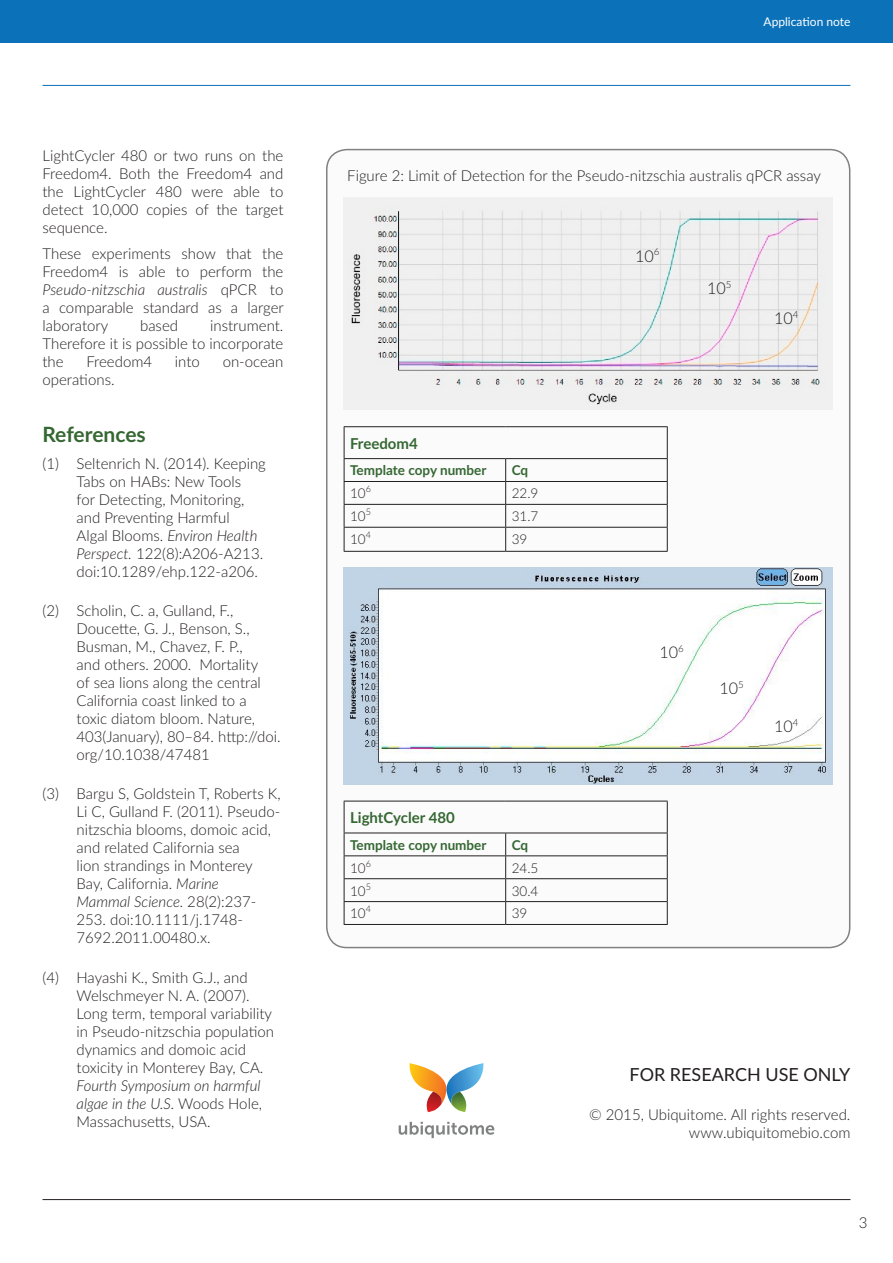
<style>
.page{position:relative;width:893px;height:1263px;background:#fff}
.page>*{position:absolute;margin:0;border:0;box-sizing:border-box;transform-origin:0 0}
.Heading_1{font:700 21px "Lato";letter-spacing:-.01em;color:#356732}
.t1{font:18px "Lato";color:#231f20}
.t2{font:300 16.2px "Lato";color:#231f20}
.Body{font:300 15px/18px "Lato";color:#231f20}
.t3{font:700 15px "Lato";color:#356732}
.t4{font:700 13.5px "Lato";color:#356732}
.t5{font:300 13.5px "Lato";color:#231f20}
.t6{font:12px "Lato";color:#fff}
.s1{font-style:italic}
</style>
<div class="page">
<div style="left:327px;top:150px;width:523px;height:797px;background:#fbfbfc;border-radius:20px"></div>
<div style="left:0;top:0;width:893px;height:43px;background:#0b72ba"></div>
<img style="left:344px;top:197px;width:489px;height:213px">
<img style="left:344px;top:568px;width:489px;height:217px">
<hr style="left:344px;top:426px;width:162px;height:1px;background:#231f20">
<hr style="left:344px;top:427px;width:1px;height:31px;background:#231f20">
<hr style="left:506px;top:426px;width:162px;height:1px;background:#231f20">
<hr style="left:667px;top:427px;width:1px;height:31px;background:#231f20">
<hr style="left:344px;top:458px;width:162px;height:1px;background:#231f20">
<hr style="left:506px;top:458px;width:162px;height:1px;background:#231f20">
<hr style="left:344px;top:481px;width:162px;height:1px;background:#231f20">
<hr style="left:506px;top:481px;width:162px;height:1px;background:#231f20">
<hr style="left:344px;top:504px;width:162px;height:1px;background:#231f20">
<hr style="left:506px;top:504px;width:162px;height:1px;background:#231f20">
<hr style="left:344px;top:527px;width:162px;height:1px;background:#231f20">
<svg style="left:344px;top:459px;width:1px;height:92px"></svg>
<hr style="left:506px;top:527px;width:162px;height:1px;background:#231f20">
<svg style="left:505px;top:459px;width:1px;height:92px"></svg>
<svg style="left:667px;top:459px;width:1px;height:92px"></svg>
<hr style="left:344px;top:551px;width:162px;height:1px;background:#231f20">
<hr style="left:506px;top:551px;width:162px;height:1px;background:#231f20">
<hr style="left:344px;top:801px;width:162px;height:1px;background:#231f20">
<hr style="left:344px;top:801px;width:1px;height:32px;background:#231f20">
<hr style="left:506px;top:801px;width:162px;height:1px;background:#231f20">
<hr style="left:667px;top:801px;width:1px;height:32px;background:#231f20">
<hr style="left:344px;top:833px;width:162px;height:1px;background:#231f20">
<hr style="left:506px;top:833px;width:162px;height:1px;background:#231f20">
<hr style="left:344px;top:855px;width:162px;height:1px;background:#231f20">
<hr style="left:506px;top:855px;width:162px;height:1px;background:#231f20">
<hr style="left:344px;top:878px;width:162px;height:1px;background:#231f20">
<hr style="left:506px;top:878px;width:162px;height:1px;background:#231f20">
<hr style="left:344px;top:901px;width:162px;height:1px;background:#231f20">
<svg style="left:344px;top:833px;width:1px;height:91px"></svg>
<hr style="left:506px;top:901px;width:162px;height:1px;background:#231f20">
<svg style="left:505px;top:833px;width:1px;height:91px"></svg>
<svg style="left:667px;top:833px;width:1px;height:91px"></svg>
<hr style="left:344px;top:924px;width:162px;height:1px;background:#231f20">
<hr style="left:506px;top:924px;width:162px;height:1px;background:#231f20">
<hr style="left:43px;top:1199px;width:807px;height:1px;background:#231f20">
<svg style="left:409px;top:1063px;width:75px;height:49px"></svg>
<svg style="left:399px;top:1122px;width:95px;height:16px"></svg>
<hr style="left:43px;top:85px;width:807px;height:1px;background:#0b72ba">
<p class="Body" style="left:43px;top:146px;width:242px;text-align:justify">LightCycler 480 or two runs on the Freedom4. Both the Freedom4 and the LightCycler 480 were able to detect 10,000 copies of the target sequence.</p>
<p class="Body" style="left:43px;top:244px;width:243px;text-align:justify">These experiments show that the Freedom4 is able to perform the <span class="s1">Pseudo-nitzschia australis</span> qPCR to a comparable standard as a larger laboratory</p>
<p class="Body" style="left:140px;top:316px;width:39px">based</p>
<p class="Body" style="left:43px;top:316px;width:242px;text-align:justify;text-indent:168px">instrument.<br>Therefore it is possible to incorporate the</p>
<p class="Body" style="left:86px;top:352px;width:67px">Freedom4</p>
<p class="Body" style="left:175px;top:352px;width:26px">into</p>
<p class="Body" style="left:223px;top:352px;width:62px">on-ocean</p>
<p class="Body" style="left:43px;top:370px;width:74px">operations.</p>
<p class="Heading_1" style="left:43px;top:419px;width:105px">References</p>
<p class="Body" style="left:77px;top:454px;width:191px;text-indent:-34px">(1) Seltenrich N. (2014). Keeping<br>Tabs on HABs: New Tools<br>for Detecting, Monitoring, and Preventing Harmful<br>Algal Blooms. <span class="s1">Environ Health<br>Perspect.</span> 122(8):A206-A213. doi:10.1289/ehp.122-a206.</p>
<p class="Body" style="left:77px;top:601px;width:206px;text-indent:-34px">(2) Scholin, C. a, Gulland, F.,<br>Doucette, G. J., Benson, S.,<br>Busman, M., Chavez, F. P.,<br>and others. 2000. Mortality<br>of sea lions along the central<br>California coast linked to a toxic diatom bloom. Nature,<br>403(January), 80–84. http://doi. org/10.1038/47481</p>
<p class="Body" style="left:77px;top:784px;width:206px;text-indent:-34px">(3) Bargu S, Goldstein T, Roberts K,<br>Li C, Gulland F. (2011). Pseudo&shy;nitzschia blooms, domoic acid, and related California sea<br>lion strandings in Monterey<br>Bay, California. <span class="s1">Marine<br>Mammal Science.</span> 28(2):237-<br>253. doi:10.1111/j.1748-<br>7692.2011.00480.x.</p>
<p class="Body" style="left:77px;top:967px;width:199px;text-indent:-34px">(4) Hayashi K., Smith G.J., and<br>Welschmeyer N. A. (2007).<br>Long term, temporal variability in Pseudo-nitzschia population dynamics and domoic acid toxicity in Monterey Bay, CA.<br><span class="s1">Fourth Symposium on harmful algae in the U.S.</span> Woods Hole,<br>Massachusetts, USA.</p>
<p class="t6" style="left:763px;top:13px;width:88px">Application note</p>
<p class="Body" style="left:347px;top:166px;width:475px">Figure 2: Limit of Detection for the Pseudo-nitzschia australis qPCR assay</p>
<p class="t3" style="left:350px;top:432px;width:69px">Freedom4</p>
<p class="t4" style="left:350px;top:461px;width:138px">Template copy number</p>
<p class="t4" style="left:512px;top:461px;width:18px">Cq</p>
<p class="t5" style="left:350px;top:484px;width:22px">10<sup>6</sup></p>
<p class="t5" style="left:512px;top:484px;width:28px">22.9</p>
<p class="t5" style="left:350px;top:507px;width:22px">10<sup>5</sup></p>
<p class="t5" style="left:512px;top:507px;width:28px">31.7</p>
<p class="t5" style="left:350px;top:530px;width:22px">10<sup>4</sup></p>
<p class="t5" style="left:512px;top:530px;width:17px">39</p>
<p class="t3" style="left:350px;top:806px;width:106px">LightCycler 480</p>
<p class="t4" style="left:350px;top:835px;width:138px">Template copy number</p>
<p class="t4" style="left:512px;top:835px;width:18px">Cq</p>
<p class="t5" style="left:350px;top:858px;width:22px">10<sup>6</sup></p>
<p class="t5" style="left:512px;top:858px;width:28px">24.5</p>
<p class="t5" style="left:350px;top:881px;width:22px">10<sup>5</sup></p>
<p class="t5" style="left:512px;top:881px;width:28px">30.4</p>
<p class="t5" style="left:350px;top:904px;width:22px">10<sup>4</sup></p>
<p class="t5" style="left:512px;top:904px;width:17px">39</p>
<p class="t2" style="left:635px;top:245px;width:26px">10<sup>6</sup></p>
<p class="t2" style="left:707px;top:277px;width:26px">10<sup>5</sup></p>
<p class="t2" style="left:774px;top:307px;width:26px">10<sup>4</sup></p>
<p class="t2" style="left:659px;top:641px;width:26px">10<sup>6</sup></p>
<p class="t2" style="left:719px;top:677px;width:26px">10<sup>5</sup></p>
<p class="t2" style="left:774px;top:715px;width:26px">10<sup>4</sup></p>
<p class="t1" style="left:630px;top:1061px;width:222px">FOR RESEARCH USE ONLY</p>
<p class="Body" style="left:589px;top:1105px;width:263px">© 2015, Ubiquitome. All rights reserved.</p>
<p class="Body" style="left:689px;top:1123px;width:163px">www.ubiquitomebio.com</p>
<p class="Body" style="left:859px;top:1213px;width:10px">3</p>
</div>
